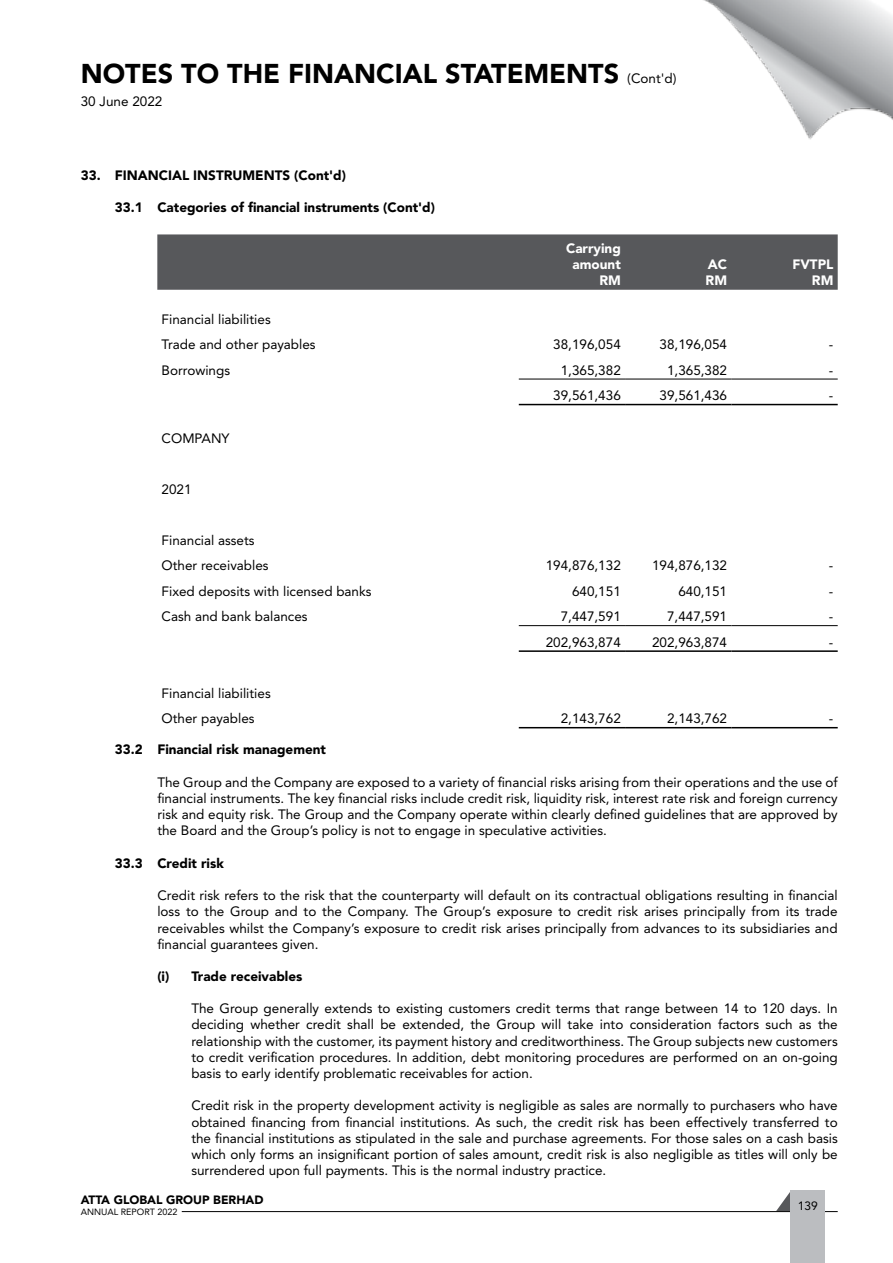
<style>
.page{position:relative;width:893px;height:1263px;background:#fff}
.page>*{position:absolute;margin:0;border:0;box-sizing:border-box;transform-origin:0 0}
.t1{font:900 27px "Avenir LT Std";color:#000}
.t2{font:13.5px/16.2px "Avenir LT Std";color:#000;text-align:justify}
.t3{font:900 13.5px "Avenir LT Std";color:#000}
.t4{font:900 13.5px/16.2px "Avenir LT Std";color:#fff;text-align:right}
.t5{font:900 12px "Avenir LT Std";color:#000}
.t6{font:12px "Avenir LT Std";color:#000}
.t7{font:9px "Avenir LT Std";color:#000}
.s1{font-weight:400;font-size:13.5px}
</style>
<div class="page">
<svg style="left:776px;top:1191px;width:15px;height:20px"></svg>
<hr style="left:182px;top:1211px;width:656px;height:1px;background:#000">
<div style="left:791px;top:1191px;width:34px;height:72px;background:#bbbdc0"></div>
<img style="left:703px;top:0;width:189px;height:140px">
<div style="left:157px;top:234px;width:681px;height:56px;background:#57585b"></div>
<hr style="left:519px;top:379px;width:106px;height:1px;background:#000">
<hr style="left:625px;top:379px;width:106px;height:1px;background:#000">
<hr style="left:731px;top:379px;width:107px;height:1px;background:#000">
<hr style="left:519px;top:404px;width:106px;height:1px;background:#000">
<hr style="left:625px;top:404px;width:106px;height:1px;background:#000">
<hr style="left:731px;top:404px;width:107px;height:1px;background:#000">
<hr style="left:519px;top:625px;width:106px;height:1px;background:#000">
<hr style="left:625px;top:625px;width:106px;height:1px;background:#000">
<hr style="left:731px;top:625px;width:107px;height:1px;background:#000">
<hr style="left:519px;top:650px;width:106px;height:2px;background:#000">
<hr style="left:625px;top:650px;width:106px;height:2px;background:#000">
<hr style="left:731px;top:650px;width:107px;height:2px;background:#000">
<hr style="left:519px;top:727px;width:106px;height:1px;background:#000">
<hr style="left:625px;top:727px;width:106px;height:1px;background:#000">
<hr style="left:731px;top:727px;width:107px;height:1px;background:#000">
<h1 class="t1" style="left:81px;top:63px;width:597px">NOTES TO THE FINANCIAL STATEMENTS <span class="s1">(Cont'd)</span></h1>
<p class="t2" style="left:81px;top:94px;width:83px">30 June 2022</p>
<p class="t3" style="left:81px;top:170px;width:267px">33. FINANCIAL INSTRUMENTS (Cont'd)</p>
<p class="t3" style="left:115px;top:202px;width:322px">33.1 Categories of financial instruments (Cont'd)</p>
<p class="t2" style="left:162px;top:307px;width:156px;line-height:25.5px">Financial liabilities<br>Trade and other payables</p>
<p class="t4" style="left:566px;top:241px;width:56px">Carrying amount<br>RM</p>
<p class="t4" style="left:706px;top:258px;width:23px;text-align:left">AC<br>RM</p>
<p class="t4" style="left:792px;top:258px;width:43px">FVTPL<br>RM</p>
<p class="t2" style="left:553px;top:337px;width:69px">38,196,054</p>
<p class="t2" style="left:660px;top:337px;width:69px">38,196,054</p>
<p class="t2" style="left:829px;top:337px;width:6px">-</p>
<p class="t2" style="left:162px;top:363px;width:70px">Borrowings</p>
<p class="t2" style="left:561px;top:363px;width:62px">1,365,382</p>
<p class="t2" style="left:667px;top:363px;width:62px">1,365,382</p>
<p class="t2" style="left:829px;top:363px;width:6px">-</p>
<p class="t2" style="left:553px;top:388px;width:69px">39,561,436</p>
<p class="t2" style="left:660px;top:388px;width:69px">39,561,436</p>
<p class="t2" style="left:829px;top:388px;width:6px">-</p>
<p class="t2" style="left:162px;top:431px;width:70px">COMPANY</p>
<p class="t2" style="left:162px;top:482px;width:32px">2021</p>
<p class="t2" style="left:162px;top:528px;width:109px;line-height:25.5px">Financial assets<br>Other receivables</p>
<p class="t2" style="left:546px;top:558px;width:77px">194,876,132</p>
<p class="t2" style="left:652px;top:558px;width:77px">194,876,132</p>
<p class="t2" style="left:829px;top:558px;width:6px">-</p>
<p class="t2" style="left:162px;top:584px;width:212px">Fixed deposits with licensed banks</p>
<p class="t2" style="left:572px;top:584px;width:50px">640,151</p>
<p class="t2" style="left:678px;top:584px;width:50px">640,151</p>
<p class="t2" style="left:829px;top:584px;width:6px">-</p>
<p class="t2" style="left:162px;top:609px;width:148px">Cash and bank balances</p>
<p class="t2" style="left:561px;top:609px;width:62px">7,447,591</p>
<p class="t2" style="left:667px;top:609px;width:62px">7,447,591</p>
<p class="t2" style="left:829px;top:609px;width:6px">-</p>
<p class="t2" style="left:546px;top:635px;width:77px">202,963,874</p>
<p class="t2" style="left:652px;top:635px;width:77px">202,963,874</p>
<p class="t2" style="left:829px;top:635px;width:6px">-</p>
<p class="t2" style="left:162px;top:681px;width:111px;line-height:25.5px">Financial liabilities<br>Other payables</p>
<p class="t2" style="left:561px;top:711px;width:62px">2,143,762</p>
<p class="t2" style="left:667px;top:711px;width:62px">2,143,762</p>
<p class="t2" style="left:829px;top:711px;width:6px">-</p>
<p class="t3" style="left:115px;top:744px;width:213px">33.2 Financial risk management</p>
<p class="t2" style="left:157px;top:775px;width:682px">The Group and the Company are exposed to a variety of financial risks arising from their operations and the use of financial instruments. The key financial risks include credit risk, liquidity risk, interest rate risk and foreign currency risk and equity risk. The Group and the Company operate within clearly defined guidelines that are approved by the Board and the Group’s policy is not to engage in speculative activities.</p>
<p class="t3" style="left:115px;top:857px;width:111px">33.3 Credit risk</p>
<p class="t2" style="left:157px;top:888px;width:682px">Credit risk refers to the risk that the counterparty will default on its contractual obligations resulting in financial loss to the Group and to the Company. The Group’s exposure to credit risk arises principally from its trade receivables whilst the Company’s exposure to credit risk arises principally from advances to its subsidiaries and financial guarantees given.</p>
<p class="t3" style="left:157px;top:970px;width:147px">(i) Trade receivables</p>
<p class="t2" style="left:191px;top:1001px;width:648px">The Group generally extends to existing customers credit terms that range between 14 to 120 days. In deciding whether credit shall be extended, the Group will take into consideration factors such as the relationship with the customer, its payment history and creditworthiness. The Group subjects new customers to credit verification procedures. In addition, debt monitoring procedures are performed on an on-going basis to early identify problematic receivables for action.</p>
<p class="t2" style="left:191px;top:1098px;width:648px">Credit risk in the property development activity is negligible as sales are normally to purchasers who have obtained financing from financial institutions. As such, the credit risk has been effectively transferred to the financial institutions as stipulated in the sale and purchase agreements. For those sales on a cash basis which only forms an insignificant portion of sales amount, credit risk is also negligible as titles will only be surrendered upon full payments. This is the normal industry practice.</p>
<p class="t5" style="left:81px;top:1193px;width:184px">ATTA GLOBAL GROUP BERHAD</p>
<p class="t7" style="left:81px;top:1207px;width:98px">ANNUAL REPORT 2022</p>
<p class="t6" style="left:798px;top:1199px;width:22px">139</p>
</div>
